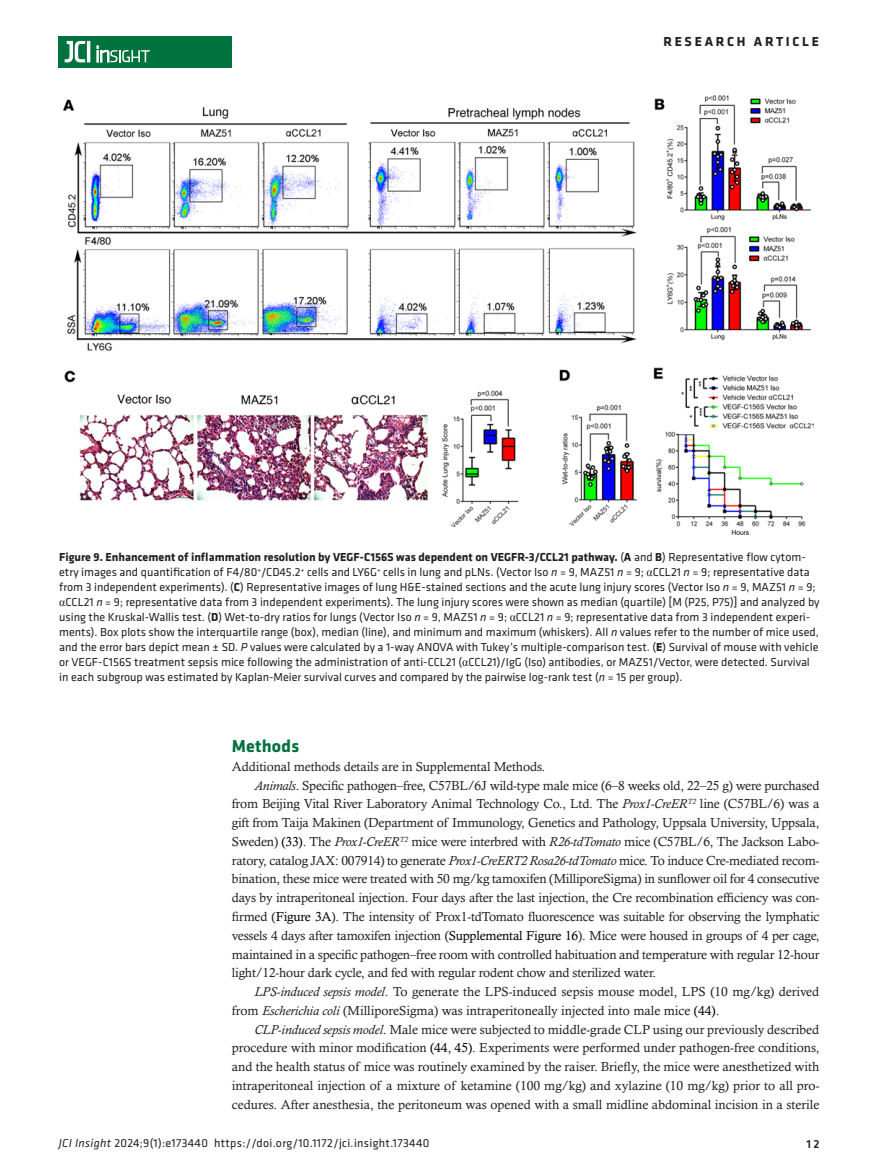
<style>
.page{position:relative;width:878px;height:1175px;background:#fff}
.page>*{position:absolute;margin:0;border:0;box-sizing:border-box;transform-origin:0 0}
.t1{font:700 18px "Klavika";letter-spacing:.01em;color:#00723e}
.t2{font:700 13.5px "Klavika Basic";letter-spacing:.2em;color:#231f20}
.t3{font:13.2px "Calisto MT Std";letter-spacing:-.015em;color:#231f20}
.t4{font:12px/15px "Klavika Basic";color:#231f20}
.t5{font:12px "Klavika Basic";letter-spacing:.025em;color:#231f20}
.t6{font:500 12px "Klavika Basic";color:#231f20}
.s1{font-weight:700}
.s2{font-style:italic}
.s3{font-family:"Times New Roman"}
.s4{color:#000}
</style>
<div class="page">
<div style="left:59px;top:36px;width:173px;height:31px;background:#00723e"></div>
<hr style="left:87px;top:41px;width:3px;height:21px;background:#fff">
<svg style="left:64px;top:41px;width:21px;height:22px"></svg>
<svg style="left:97px;top:46px;width:53px;height:16px"></svg>
<img style="left:64px;top:96px;width:749px;height:439px">
<p class="t2" style="left:663px;top:32px;width:157px">RESEARCH ARTICLE</p>
<p class="t4" style="left:59px;top:549px;width:761px"><span class="s1">Figure 9. Enhancement of inflammation resolution by VEGF-C156S was dependent on VEGFR-3/CCL21 pathway.</span> (<span class="s1">A</span> and <span class="s1">B</span>) Representative flow cytom&shy;etry images and quantification of F4/80<sup>+</sup>/CD45.2<sup>+</sup> cells and LY6G<sup>+</sup> cells in lung and pLNs. (Vector Iso <span class="s2">n</span> = 9, MAZ51 <span class="s2">n</span> = 9; <span class="s3">α</span>CCL21 <span class="s2">n</span> = 9; representative data from 3 independent experiments). (<span class="s1">C</span>) Representative images of lung H&amp;E-stained sections and the acute lung injury scores (Vector Iso <span class="s2">n</span> = 9, MAZ51 <span class="s2">n</span> = 9; <span class="s3">α</span>CCL21 <span class="s2">n</span> = 9; representative data from 3 independent experiments). The lung injury scores were shown as median (quartile) [M (P25, P75)] and analyzed by using the Kruskal-Wallis test. (<span class="s1">D</span>) Wet-to-dry ratios for lungs (Vector Iso <span class="s2">n</span> = 9, MAZ51 <span class="s2">n</span> = 9; <span class="s3">α</span>CCL21 <span class="s2">n</span> = 9; representative data from 3 independent experi&shy;ments). Box plots show the interquartile range (box), median (line), and minimum and maximum (whiskers). All <span class="s2">n</span> values refer to the number of mice used, and the error bars depict mean ± SD. <span class="s2">P</span> values were calculated by a 1-way ANOVA with Tukey’s multiple-comparison test. (<span class="s1">E</span>) Survival of mouse with vehicle or VEGF-C156S treatment sepsis mice following the administration of anti-CCL21 (<span class="s3">α</span>CCL21)/IgG (Iso) antibodies, or MAZ51/Vector, were detected. Survival in each subgroup was estimated by Kaplan-Meier survival curves and compared by the pairwise log-rank test (<span class="s2">n</span> = 15 per group).</p>
<h1 class="t1" style="left:232px;top:733px;width:69px">Methods</h1>
<p class="t3" style="left:232px;top:758px;width:315px">Additional methods details are in Supplemental Methods.</p>
<p class="t3" style="left:254px;top:777px;width:566px"><span class="s2">Animals</span>. Specific pathogen–free, C57BL/6J wild-type male mice (6–8 weeks old, 22–25 g) were purchased</p>
<p class="t3" style="left:232px;top:796px;width:589px">from Beijing Vital River Laboratory Animal Technology Co., Ltd. The <span class="s2">Prox1-CreER</span><sup>T2</sup> line (C57BL/6) was a</p>
<p class="t3" style="left:232px;top:815px;width:589px">gift from Taija Makinen (Department of Immunology, Genetics and Pathology, Uppsala University, Uppsala,</p>
<p class="t3" style="left:232px;top:833px;width:589px">Sweden) <span class="s4">(33)</span>. The <span class="s2">Prox1-CreER</span><sup>T2</sup> mice were interbred with <span class="s2">R26-tdTomato</span> mice (C57BL/6, The Jackson Labo-</p>
<p class="t3" style="left:232px;top:852px;width:589px">ratory, catalog JAX: 007914) to generate <span class="s2">Prox1-CreERT2 Rosa26-tdTomato</span> mice. To induce Cre-mediated recom-</p>
<p class="t3" style="left:232px;top:871px;width:589px">bination, these mice were treated with 50 mg/kg tamoxifen (MilliporeSigma) in sunflower oil for 4 consecutive</p>
<p class="t3" style="left:232px;top:890px;width:589px">days by intraperitoneal injection. Four days after the last injection, the Cre recombination efficiency was con-</p>
<p class="t3" style="left:232px;top:908px;width:589px">firmed (<span class="s4">Figure 3A</span>). The intensity of Prox1-tdTomato fluorescence was suitable for observing the lymphatic</p>
<p class="t3" style="left:232px;top:927px;width:589px">vessels 4 days after tamoxifen injection (<span class="s4">Supplemental Figure 16</span>). Mice were housed in groups of 4 per cage,</p>
<p class="t3" style="left:232px;top:946px;width:589px">maintained in a specific pathogen–free room with controlled habituation and temperature with regular 12-hour</p>
<p class="t3" style="left:232px;top:965px;width:426px">light/12-hour dark cycle, and fed with regular rodent chow and sterilized water.</p>
<p class="t3" style="left:254px;top:984px;width:566px"><span class="s2">LPS-induced sepsis model</span>. To generate the LPS-induced sepsis mouse model, LPS (10 mg/kg) derived</p>
<p class="t3" style="left:232px;top:1002px;width:489px">from <span class="s2">Escherichia coli</span> (MilliporeSigma) was intraperitoneally injected into male mice <span class="s4">(44)</span>.</p>
<p class="t3" style="left:254px;top:1021px;width:566px"><span class="s2">CLP-induced sepsis model</span>. Male mice were subjected to middle-grade CLP using our previously described</p>
<p class="t3" style="left:232px;top:1040px;width:589px">procedure with minor modification <span class="s4">(44, 45)</span>. Experiments were performed under pathogen-free conditions,</p>
<p class="t3" style="left:232px;top:1059px;width:589px">and the health status of mice was routinely examined by the raiser. Briefly, the mice were anesthetized with</p>
<p class="t3" style="left:232px;top:1077px;width:589px">intraperitoneal injection of a mixture of ketamine (100 mg/kg) and xylazine (10 mg/kg) prior to all pro-</p>
<p class="t3" style="left:232px;top:1096px;width:589px">cedures. After anesthesia, the peritoneum was opened with a small midline abdominal incision in a sterile</p>
<p class="t5" style="left:59px;top:1135px;width:372px"><span class="s2">JCI Insight</span> 2024;9(1):e173440 https://doi.org/10.1172/jci.insight.173440</p>
<p class="t6" style="left:806px;top:1135px;width:15px">12</p>
</div>
